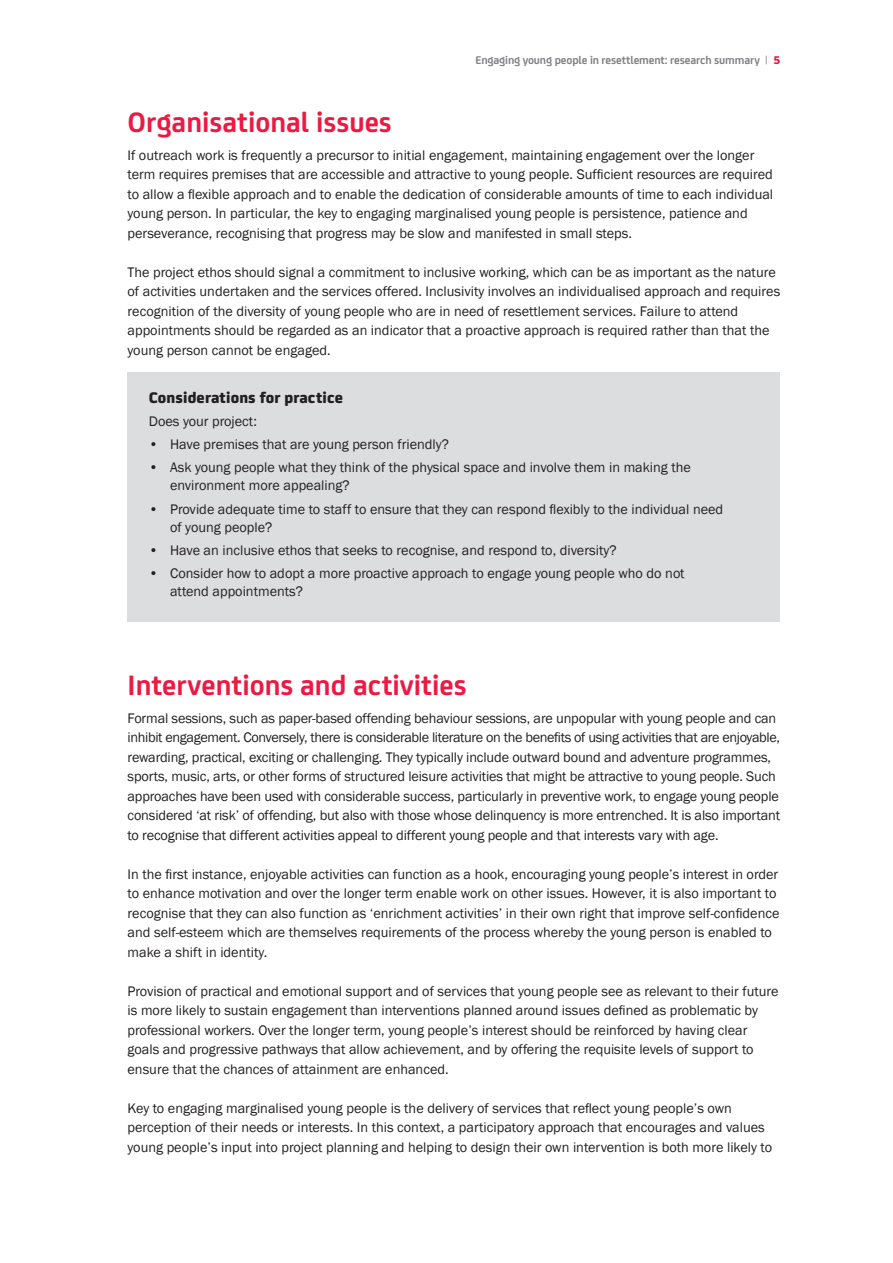
<style>
.page{position:relative;width:893px;height:1263px;background:#fff}
.page>*{position:absolute;margin:0;border:0;box-sizing:border-box;transform-origin:0 0}
.t1{font:700 30px "FS Joey";color:#ed1943}
.t2{font:800 16.5px "FS Joey";letter-spacing:.01em;color:#231f20}
.t3{font:14.25px/19.5px "Franklin Gothic";color:#231f20}
.t4{font:700 12px "FS Joey";letter-spacing:-.01em;color:#808285}
.s1{font-weight:400}
.s2{font-weight:800;color:#ed1943}
</style>
<div class="page">
<div style="left:128px;top:372px;width:652px;height:249px;background:#dcdddf"></div>
<p class="t4" style="left:475px;top:51px;width:306px">Engaging young people in resettlement: research summary <span class="s1">|</span> <span class="s2">5</span></p>
<h1 class="t1" style="left:128px;top:100px;width:266px">Organisational issues</h1>
<p class="t3" style="left:128px;top:146px;width:647px">If outreach work is frequently a precursor to initial engagement, maintaining engagement over the longer term requires premises that are accessible and attractive to young people. Sufficient resources are required to allow a flexible approach and to enable the dedication of considerable amounts of time to each individual young person. In particular, the key to engaging marginalised young people is persistence, patience and perseverance, recognising that progress may be slow and manifested in small steps.</p>
<p class="t3" style="left:128px;top:263px;width:654px">The project ethos should signal a commitment to inclusive working, which can be as important as the nature of activities undertaken and the services offered. Inclusivity involves an individualised approach and requires recognition of the diversity of young people who are in need of resettlement services. Failure to attend appointments should be regarded as an indicator that a proactive approach is required rather than that the young person cannot be engaged.</p>
<p class="t2" style="left:149px;top:384px;width:196px">Considerations for practice</p>
<p class="t3" style="left:149px;top:412px;width:110px">Does your project:</p>
<p class="t3" style="left:149px;top:435px;width:302px">• Have premises that are young person friendly?</p>
<p class="t3" style="left:170px;top:459px;width:522px;line-height:18px;text-indent:-21px">• Ask young people what they think of the physical space and involve them in making the environment more appealing?</p>
<p class="t3" style="left:170px;top:500px;width:555px;line-height:18px;text-indent:-21px">• Provide adequate time to staff to ensure that they can respond flexibly to the individual need of young people?</p>
<p class="t3" style="left:149px;top:540px;width:469px">• Have an inclusive ethos that seeks to recognise, and respond to, diversity?</p>
<p class="t3" style="left:170px;top:564px;width:516px;line-height:18px;text-indent:-21px">• Consider how to adopt a more proactive approach to engage young people who do not attend appointments?</p>
<h1 class="t1" style="left:128px;top:662px;width:341px">Interventions and activities</h1>
<p class="t3" style="left:128px;top:708px;width:654px">Formal sessions, such as paper-based offending behaviour sessions, are unpopular with young people and can inhibit engagement. Conversely, there is considerable literature on the benefits of using activities that are enjoyable, rewarding, practical, exciting or challenging. They typically include outward bound and adventure programmes, sports, music, arts, or other forms of structured leisure activities that might be attractive to young people. Such approaches have been used with considerable success, particularly in preventive work, to engage young people considered ‘at risk’ of offending, but also with those whose delinquency is more entrenched. It is also important to recognise that different activities appeal to different young people and that interests vary with age.</p>
<p class="t3" style="left:128px;top:864px;width:653px">In the first instance, enjoyable activities can function as a hook, encouraging young people’s interest in order to enhance motivation and over the longer term enable work on other issues. However, it is also important to recognise that they can also function as ‘enrichment activities’ in their own right that improve self-confidence and self-esteem which are themselves requirements of the process whereby the young person is enabled to make a shift in identity.</p>
<p class="t3" style="left:128px;top:981px;width:653px">Provision of practical and emotional support and of services that young people see as relevant to their future is more likely to sustain engagement than interventions planned around issues defined as problematic by professional workers. Over the longer term, young people’s interest should be reinforced by having clear goals and progressive pathways that allow achievement, and by offering the requisite levels of support to ensure that the chances of attainment are enhanced.</p>
<p class="t3" style="left:128px;top:1098px;width:646px">Key to engaging marginalised young people is the delivery of services that reflect young people’s own perception of their needs or interests. In this context, a participatory approach that encourages and values young people’s input into project planning and helping to design their own intervention is both more likely to</p>
</div>
